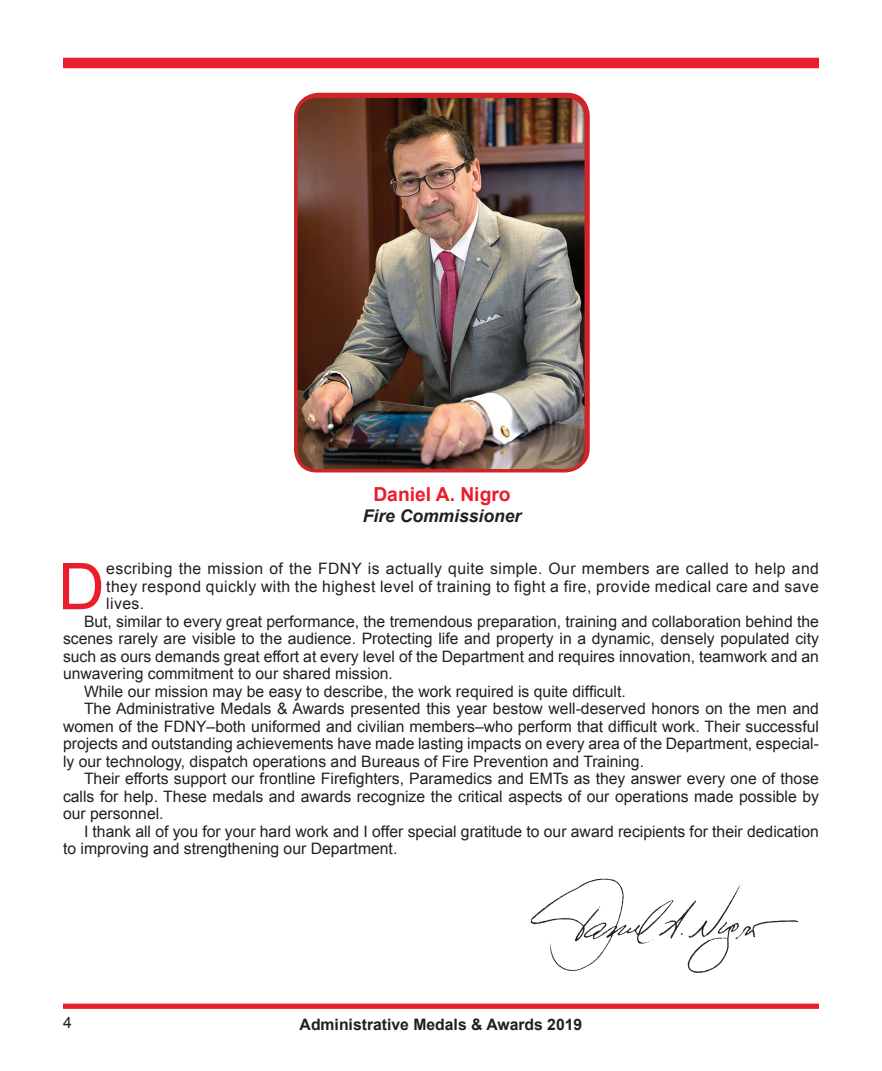
<style>
.page{position:relative;width:882px;height:1071px;background:#fff}
.page>*{position:absolute;margin:0;border:0;box-sizing:border-box;transform-origin:0 0}
.t1{font:64.58px "Arial";color:#eb1c2c}
.t2{font:700 19.25px "Arial";color:#eb1c2c}
.t3{font:italic 700 17.5px "Arial";color:#231f20}
.t4{font:15.75px/17.5px "Arial";color:#231f20;text-align:justify}
.t5{font:700 15.75px "Arial";color:#231f20}
</style>
<div class="page">
<div style="left:63px;top:58px;width:756px;height:10px;background:#eb1c2c"></div>
<div style="left:63px;top:1004px;width:756px;height:5px;background:#eb1c2c"></div>
<img style="left:296px;top:96px;width:290px;height:372px">
<div style="left:294px;top:95px;width:294px;height:378px;border:4px solid #d1232a;border-radius:21px"></div>
<img style="left:530px;top:878px;width:267px;height:95px">
<p class="t2" style="left:373px;top:482px;width:139px">Daniel A. Nigro</p>
<p class="t3" style="left:363px;top:504px;width:160px">Fire Commissioner</p>
<p class="t1" style="left:58px;top:544px;width:48px">D</p>
<p class="t4" style="left:106px;top:560px;width:714px">escribing the mission of the FDNY is actually quite simple. Our members are called to help and they respond quickly with the highest level of training to fight a fire, provide medical care and save lives.</p>
<p class="t4" style="left:63px;top:613px;width:758px;text-indent:21px">But, similar to every great performance, the tremendous preparation, training and collaboration behind the scenes rarely are visible to the audience. Protecting life and property in a dynamic, densely populated city such as ours demands great effort at every level of the Department and requires innovation, teamwork and an unwavering commitment to our shared mission.</p>
<p class="t4" style="left:84px;top:683px;width:543px">While our mission may be easy to describe, the work required is quite difficult.</p>
<p class="t4" style="left:63px;top:700px;width:757px;text-indent:21px">The Administrative Medals &amp; Awards presented this year bestow well-deserved honors on the men and women of the FDNY–both uniformed and civilian members–who perform that difficult work. Their successful projects and outstanding achievements have made lasting impacts on every area of the Department, especial&shy;ly our technology, dispatch operations and Bureaus of Fire Prevention and Training.</p>
<p class="t4" style="left:63px;top:770px;width:758px;text-indent:21px">Their efforts support our frontline Firefighters, Paramedics and EMTs as they answer every one of those calls for help. These medals and awards recognize the critical aspects of our operations made possible by our personnel.</p>
<p class="t4" style="left:63px;top:823px;width:757px;text-indent:21px">I thank all of you for your hard work and I offer special gratitude to our award recipients for their dedication to improving and strengthening our Department.</p>
<p class="t4" style="left:63px;top:1014px;width:10px">4</p>
<p class="t5" style="left:300px;top:1014px;width:284px">Administrative Medals &amp; Awards 2019</p>
</div>
